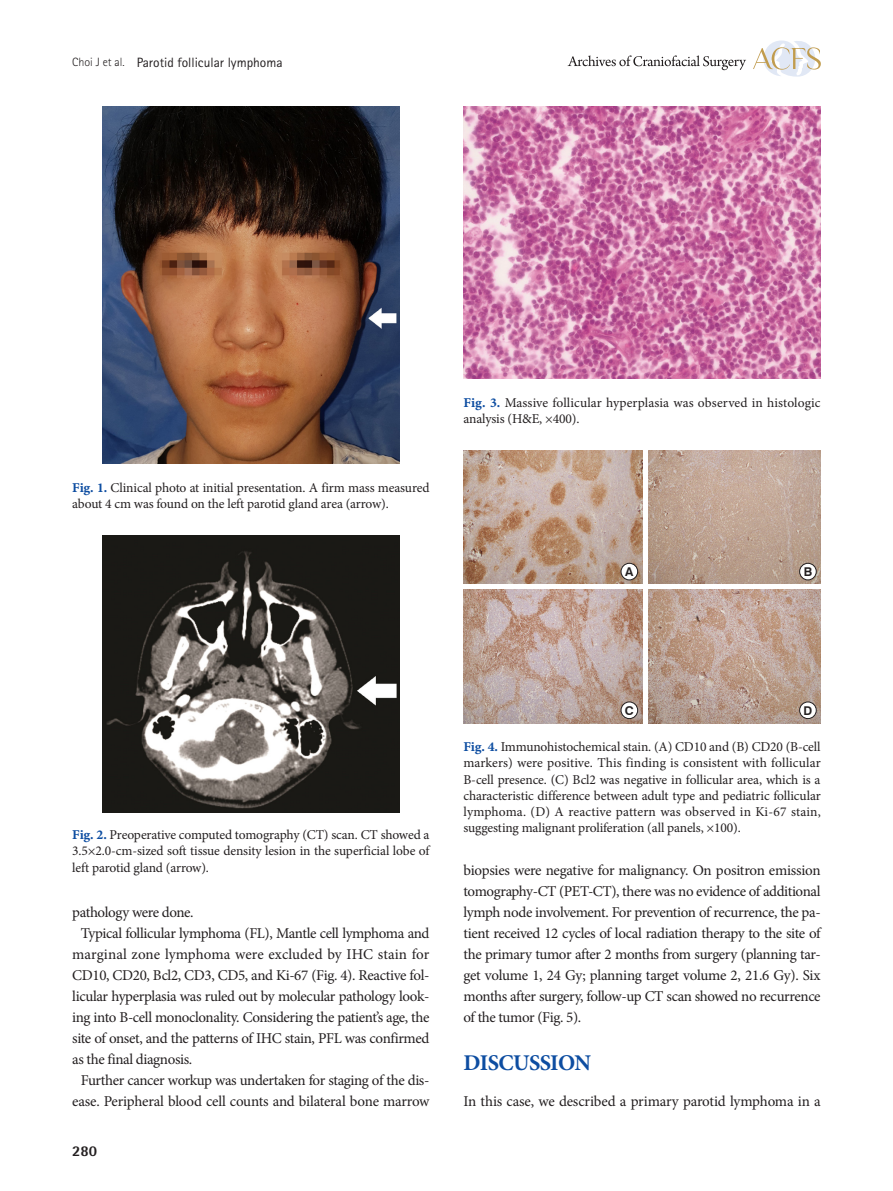
<style>
.page{position:relative;width:893px;height:1191px;background:#fff}
.page>*{position:absolute;margin:0;border:0;box-sizing:border-box;transform-origin:0 0}
.대제목{font:700 22.5px "Minion Pro";letter-spacing:-.025em;color:#0d4da1}
.본문{font:15px/21px "Minion Pro";letter-spacing:-.025em;color:#231f20;text-align:justify}
.본문_0{font:15px "Minion Pro";letter-spacing:-.01em;color:#231f20}
.t1{font:800 15px "Rotis Semi Sans Std";color:#231f20}
.표그림제목{font:13.5px/16.2px "Minion Pro";letter-spacing:-.01em;color:#231f20}
.t2{font:13.5px "Rotis Sans Serif Std";color:#231f20}
.t3{font:700 12.15px "Swiss 721 BT";color:#231f20}
.s1{font-weight:300;font-size:12px}
.s2{font-family:"Minion Pro Bold Capt";color:#0d4da1}
</style>
<div class="page">
<svg style="left:753px;top:40px;width:68px;height:37px"></svg>
<svg style="left:568px;top:55px;width:178px;height:15px"></svg>
<img style="left:102px;top:106px;width:298px;height:357px">
<img style="left:463px;top:106px;width:358px;height:272px">
<img style="left:463px;top:451px;width:358px;height:272px">
<hr style="left:643px;top:449px;width:4px;height:276px;background:#fff">
<hr style="left:461px;top:584px;width:362px;height:4px;background:#fff">
<img style="left:102px;top:536px;width:298px;height:276px">
<div style="left:621px;top:563px;width:17px;height:17px;background:#fff;border-radius:50%"></div>
<div style="left:621px;top:563px;width:17px;height:17px;border:1px solid #231f20;border-radius:50%"></div>
<div style="left:800px;top:563px;width:16px;height:17px;background:#fff;border-radius:50%"></div>
<div style="left:799px;top:563px;width:17px;height:17px;border:1px solid #231f20;border-radius:50%"></div>
<div style="left:621px;top:702px;width:17px;height:16px;background:#fff;border-radius:50%"></div>
<div style="left:621px;top:702px;width:17px;height:17px;border:1px solid #231f20;border-radius:50%"></div>
<div style="left:800px;top:702px;width:16px;height:16px;background:#fff;border-radius:50%"></div>
<div style="left:799px;top:702px;width:17px;height:17px;border:1px solid #231f20;border-radius:50%"></div>
<p class="t2" style="left:72px;top:54px;width:212px"><span class="s1">Choi J et al.</span> Parotid follicular lymphoma</p>
<p class="표그림제목" style="left:72px;top:479px;width:359px"><span class="s2">Fig. 1.</span> Clinical photo at initial presentation. A firm mass measured about 4 cm was found on the left parotid gland area (arrow).</p>
<p class="표그림제목" style="left:463px;top:394px;width:359px"><span class="s2">Fig. 3.</span> Massive follicular hyperplasia was observed in histologic analysis (H&amp;E, ×400).</p>
<p class="t3" style="left:625px;top:564px;width:10px">A</p>
<p class="t3" style="left:804px;top:564px;width:10px">B</p>
<p class="표그림제목" style="left:72px;top:826px;width:359px;text-align:justify"><span class="s2">Fig. 2.</span> Preoperative computed tomography (CT) scan. CT showed a 3.5×2.0-cm-sized soft tissue density lesion in the superficial lobe of left parotid gland (arrow).</p>
<p class="본문" style="left:72px;top:901px;width:123px">pathology were done.</p>
<p class="본문" style="left:72px;top:922px;width:359px;text-indent:9px">Typical follicular lymphoma (FL), Mantle cell lymphoma and marginal zone lymphoma were excluded by IHC stain for CD10, CD20, Bcl2, CD3, CD5, and Ki-67 (Fig. 4). Reactive fol&shy;licular hyperplasia was ruled out by molecular pathology look&shy;ing into B-cell monoclonality. Considering the patient’s age, the site of onset, and the patterns of IHC stain, PFL was confirmed as the final diagnosis.</p>
<p class="본문" style="left:72px;top:1069px;width:359px;text-align:center">Further cancer workup was undertaken for staging of the dis&shy;ease. Peripheral blood cell counts and bilateral bone marrow</p>
<p class="t1" style="left:72px;top:1141px;width:27px">280</p>
<p class="t3" style="left:625px;top:703px;width:10px">C</p>
<p class="t3" style="left:803px;top:703px;width:10px">D</p>
<p class="표그림제목" style="left:463px;top:739px;width:359px;text-align:justify"><span class="s2">Fig. 4.</span> Immunohistochemical stain. (A) CD10 and (B) CD20 (B-cell markers) were positive. This finding is consistent with follicular B-cell presence. (C) Bcl2 was negative in follicular area, which is a characteristic difference between adult type and pediatric follicular lymphoma. (D) A reactive pattern was observed in Ki-67 stain, suggesting malignant proliferation (all panels, ×100).</p>
<p class="본문" style="left:463px;top:859px;width:359px">biopsies were negative for malignancy. On positron emission tomography-CT (PET-CT), there was no evidence of additional lymph node involvement. For prevention of recurrence, the pa&shy;tient received 12 cycles of local radiation therapy to the site of the primary tumor after 2 months from surgery (planning tar&shy;get volume 1, 24 Gy; planning target volume 2, 21.6 Gy). Six months after surgery, follow-up CT scan showed no recurrence of the tumor (Fig. 5).</p>
<p class="대제목" style="left:463px;top:1047px;width:129px">DISCUSSION</p>
<p class="본문_0" style="left:463px;top:1091px;width:359px">In this case, we described a primary parotid lymphoma in a</p>
</div>
